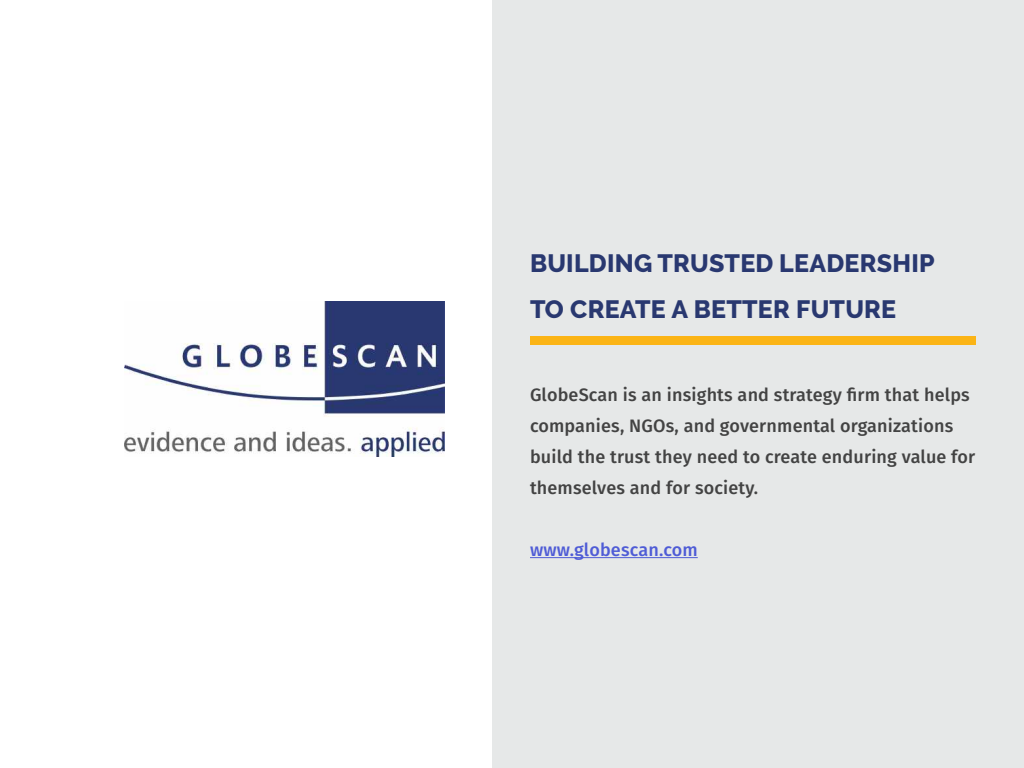
<style>
.page{position:relative;width:1024px;height:768px;background:#fff}
.page>*{position:absolute;margin:0;border:0;box-sizing:border-box;transform-origin:0 0}
.t1{font:800 25px/46px "Raleway";letter-spacing:.01em;color:#293870}
.t2{font:500 18px/31px "Fira Sans";letter-spacing:.01em;color:#434343}
.t3{font:500 18px "Fira Sans";letter-spacing:.01em;color:#4f5cd6}
</style>
<div class="page">
<div style="left:492px;top:0;width:532px;height:768px;background:#e6e8e8"></div>
<img style="left:124px;top:301px;width:321px;height:156px">
<div style="left:530px;top:336px;width:446px;height:9px;background:#fbb416"></div>
<hr style="left:530px;top:557px;width:168px;height:1px;background:#4f5cd6">
<h1 class="t1" style="left:530px;top:240px;width:406px">BUILDING TRUSTED LEADERSHIP<br>TO CREATE A BETTER FUTURE</h1>
<p class="t2" style="left:530px;top:378px;width:447px">GlobeScan is an insights and strategy firm that helps companies, NGOs, and governmental organizations build the trust they need to create enduring value for themselves and for society.</p>
<p class="t3" style="left:530px;top:535px;width:169px">www.globescan.com</p>
</div>
